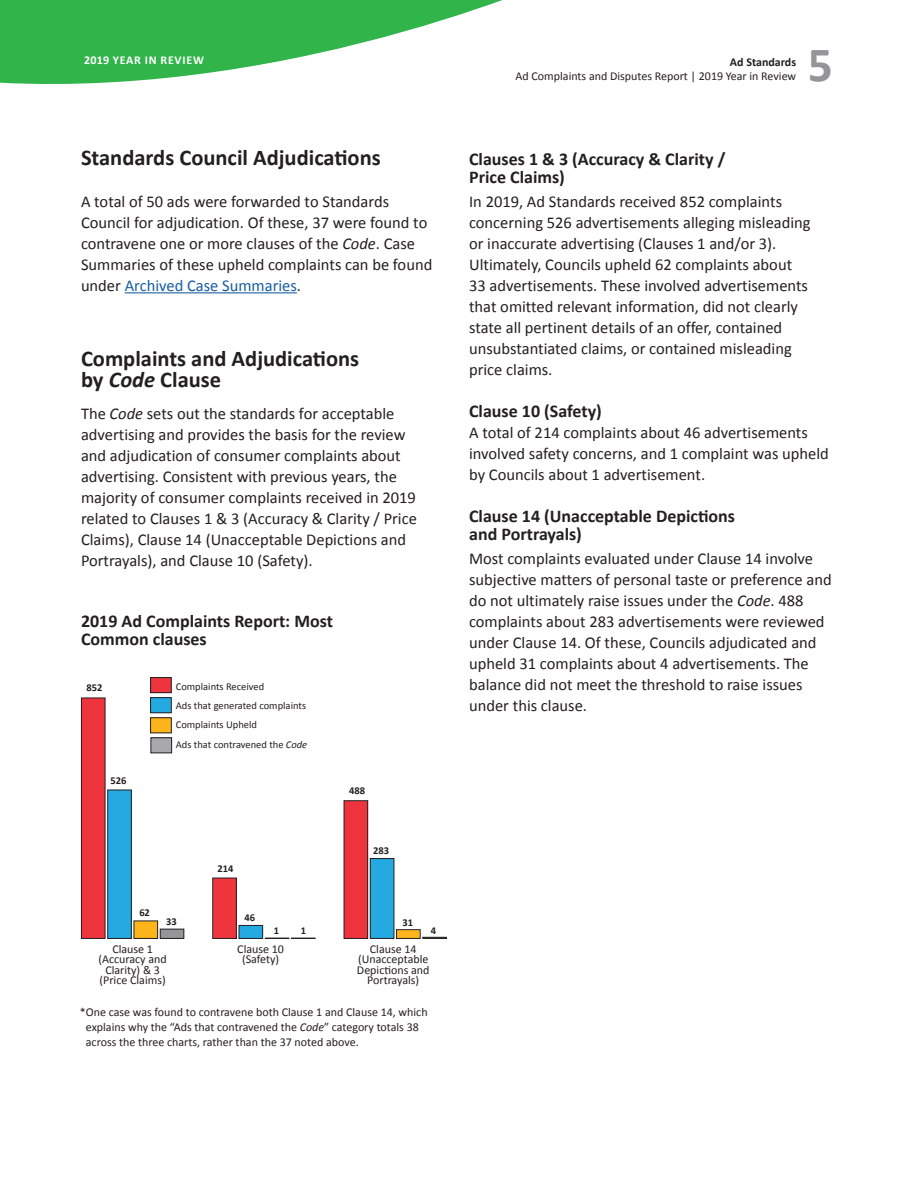
<style>
.page{position:relative;width:918px;height:1188px;background:#fff}
.page>*{position:absolute;margin:0;border:0;box-sizing:border-box;transform-origin:0 0}
.t1{font:700 49.5px "Calibri";color:#939598}
.t2{font:700 22.5px/21px "Calibri";color:#231f20}
.graph_heading{font:700 18px/18px "Calibri";color:#231f20}
.body_text{font:16.5px/21px "Calibri";color:#231f20}
.body_text-2{font:12px/10.5px "Calibri";color:#231f20;text-align:center}
.t3{font:700 12px "Calibri";letter-spacing:.065em;color:#fff}
.t4{font:700 12px "Calibri";color:#231f20}
.body_text-3{font:10.5px "Calibri";color:#231f20}
.graph_numbers{font:700 10.5px "Calibri";color:#231f20}
.s1{font-style:italic}
.s2{color:#175d9e}
</style>
<div class="page">
<svg style="left:0;top:0;width:502px;height:84px;fill:#31b44a"></svg>
<div style="left:422px;top:937px;width:25px;height:2px;border:1px solid #231f20"></div>
<div style="left:397px;top:930px;width:23px;height:8px;background:#fcb61c"></div>
<div style="left:396px;top:929px;width:25px;height:10px;border:1px solid #231f20"></div>
<div style="left:370px;top:859px;width:24px;height:79px;background:#24aae1"></div>
<div style="left:370px;top:858px;width:24px;height:81px;border:1px solid #231f20"></div>
<div style="left:344px;top:801px;width:24px;height:137px;background:#ee343d"></div>
<div style="left:344px;top:801px;width:24px;height:138px;border:1px solid #231f20"></div>
<svg style="left:265px;top:938px;width:51px;height:1px"></svg>
<div style="left:239px;top:925px;width:24px;height:13px;background:#24aae1"></div>
<div style="left:239px;top:925px;width:24px;height:14px;border:1px solid #231f20"></div>
<div style="left:213px;top:878px;width:23px;height:60px;background:#ee343d"></div>
<div style="left:213px;top:878px;width:24px;height:61px;border:1px solid #231f20"></div>
<div style="left:160px;top:929px;width:24px;height:9px;background:#939598"></div>
<div style="left:160px;top:929px;width:24px;height:10px;border:1px solid #231f20"></div>
<div style="left:134px;top:921px;width:24px;height:17px;background:#fcb61c"></div>
<div style="left:134px;top:921px;width:24px;height:18px;border:1px solid #231f20"></div>
<div style="left:108px;top:790px;width:23px;height:148px;background:#24aae1"></div>
<div style="left:108px;top:790px;width:24px;height:149px;border:1px solid #231f20"></div>
<div style="left:81px;top:698px;width:24px;height:240px;background:#ee343d"></div>
<div style="left:81px;top:698px;width:24px;height:241px;border:1px solid #231f20"></div>
<hr style="left:125px;top:292px;width:172px;height:1px;background:#175d9e">
<div style="left:151px;top:678px;width:20px;height:15px;background:#ee343d"></div>
<div style="left:150px;top:677px;width:22px;height:16px;border:1px solid #231f20"></div>
<div style="left:151px;top:698px;width:20px;height:15px;background:#24aae1"></div>
<div style="left:150px;top:697px;width:22px;height:16px;border:1px solid #231f20"></div>
<div style="left:151px;top:718px;width:20px;height:15px;background:#fcb61c"></div>
<div style="left:150px;top:718px;width:22px;height:15px;border:1px solid #231f20"></div>
<div style="left:151px;top:738px;width:21px;height:15px;background:#a8a9ad"></div>
<div style="left:151px;top:738px;width:21px;height:15px;border:1px solid #231f20"></div>
<p class="t3" style="left:84px;top:52px;width:121px">2019 YEAR IN REVIEW</p>
<h2 class="t2" style="left:81px;top:147px;width:301px">Standards Council Adjudications</h2>
<h2 class="body_text" style="left:81px;top:191px;width:353px">A total of 50 ads were forwarded to Standards Council for adjudication. Of these, 37 were found to contravene one or more clauses of the <span class="s1">Code</span>. Case Summaries of these upheld complaints can be found under <span class="s2">Archived Case Summaries</span>.</h2>
<h2 class="t2" style="left:81px;top:348px;width:280px">Complaints and Adjudications by <span class="s1">Code</span> Clause</h2>
<p class="body_text" style="left:81px;top:403px;width:337px">The <span class="s1">Code</span> sets out the standards for acceptable advertising and provides the basis for the review and adjudication of consumer complaints about advertising. Consistent with previous years, the majority of consumer complaints received in 2019 related to Clauses 1 &amp; 3 (Accuracy &amp; Clarity / Price Claims), Clause 14 (Unacceptable Depictions and Portrayals), and Clause 10 (Safety).</p>
<p class="graph_heading" style="left:81px;top:612px;width:253px">2019 Ad Complaints Report: Most<br>Common clauses</p>
<p class="graph_numbers" style="left:86px;top:681px;width:17px">852</p>
<p class="body_text-3" style="left:176px;top:680px;width:90px">Complaints Received</p>
<p class="body_text-3" style="left:176px;top:699px;width:132px">Ads that generated complaints</p>
<p class="body_text-3" style="left:176px;top:718px;width:83px">Complaints Upheld</p>
<p class="body_text-3" style="left:176px;top:738px;width:133px">Ads that contravened the <span class="s1">Code</span></p>
<p class="graph_numbers" style="left:110px;top:774px;width:17px">526</p>
<p class="graph_numbers" style="left:139px;top:906px;width:12px">62</p>
<p class="graph_numbers" style="left:166px;top:915px;width:12px">33</p>
<p class="graph_numbers" style="left:217px;top:862px;width:17px">214</p>
<p class="graph_numbers" style="left:245px;top:911px;width:12px">46</p>
<p class="graph_numbers" style="left:274px;top:924px;width:7px">1</p>
<p class="graph_numbers" style="left:349px;top:784px;width:17px">488</p>
<p class="graph_numbers" style="left:373px;top:843px;width:17px">283</p>
<p class="graph_numbers" style="left:403px;top:916px;width:12px">31</p>
<p class="graph_numbers" style="left:301px;top:924px;width:7px">1</p>
<p class="graph_numbers" style="left:431px;top:924px;width:7px">4</p>
<p class="body_text-2" style="left:99px;top:943px;width:70px">Clause 1 (Accuracy and<br>Clarity) &amp; 3 (Price Claims)</p>
<p class="body_text-2" style="left:357px;top:943px;width:74px">Clause 14 (Unacceptable<br>Depictions and<br>Portrayals)</p>
<p class="body_text-2" style="left:237px;top:943px;width:48px">Clause 10 (Safety)</p>
<p class="body_text-2" style="left:86px;top:1005px;width:343px;line-height:15px;text-align:left;text-indent:-6px">*One case was found to contravene both Clause 1 and Clause 14, which explains why the “Ads that contravened the <span class="s1">Code</span>” category totals 38 across the three charts, rather than the 37 noted above.</p>
<p class="t4" style="left:730px;top:55px;width:68px">Ad Standards</p>
<p class="body_text-2" style="left:516px;top:71px;width:282px">Ad Complaints and Disputes Report | 2019 Year in Review</p>
<h1 class="t1" style="left:808px;top:33px;width:27px">5</h1>
<h3 class="graph_heading" style="left:469px;top:150px;width:258px">Clauses 1 &amp; 3 (Accuracy &amp; Clarity /<br>Price Claims)</h3>
<p class="body_text" style="left:469px;top:191px;width:343px">In 2019, Ad Standards received 852 complaints concerning 526 advertisements alleging misleading or inaccurate advertising (Clauses 1 and/or 3).<br>Ultimately, Councils upheld 62 complaints about 33 advertisements. These involved advertisements that omitted relevant information, did not clearly state all pertinent details of an offer, contained unsubstantiated claims, or contained misleading price claims.</p>
<h3 class="graph_heading" style="left:469px;top:402px;width:134px">Clause 10 (Safety)</h3>
<p class="body_text" style="left:469px;top:422px;width:361px">A total of 214 complaints about 46 advertisements involved safety concerns, and 1 complaint was upheld by Councils about 1 advertisement.</p>
<h3 class="graph_heading" style="left:469px;top:507px;width:267px">Clause 14 (Unacceptable Depictions and Portrayals)</h3>
<p class="body_text" style="left:469px;top:548px;width:364px">Most complaints evaluated under Clause 14 involve subjective matters of personal taste or preference and do not ultimately raise issues under the <span class="s1">Code</span>. 488 complaints about 283 advertisements were reviewed under Clause 14. Of these, Councils adjudicated and upheld 31 complaints about 4 advertisements. The balance did not meet the threshold to raise issues under this clause.</p>
</div>
